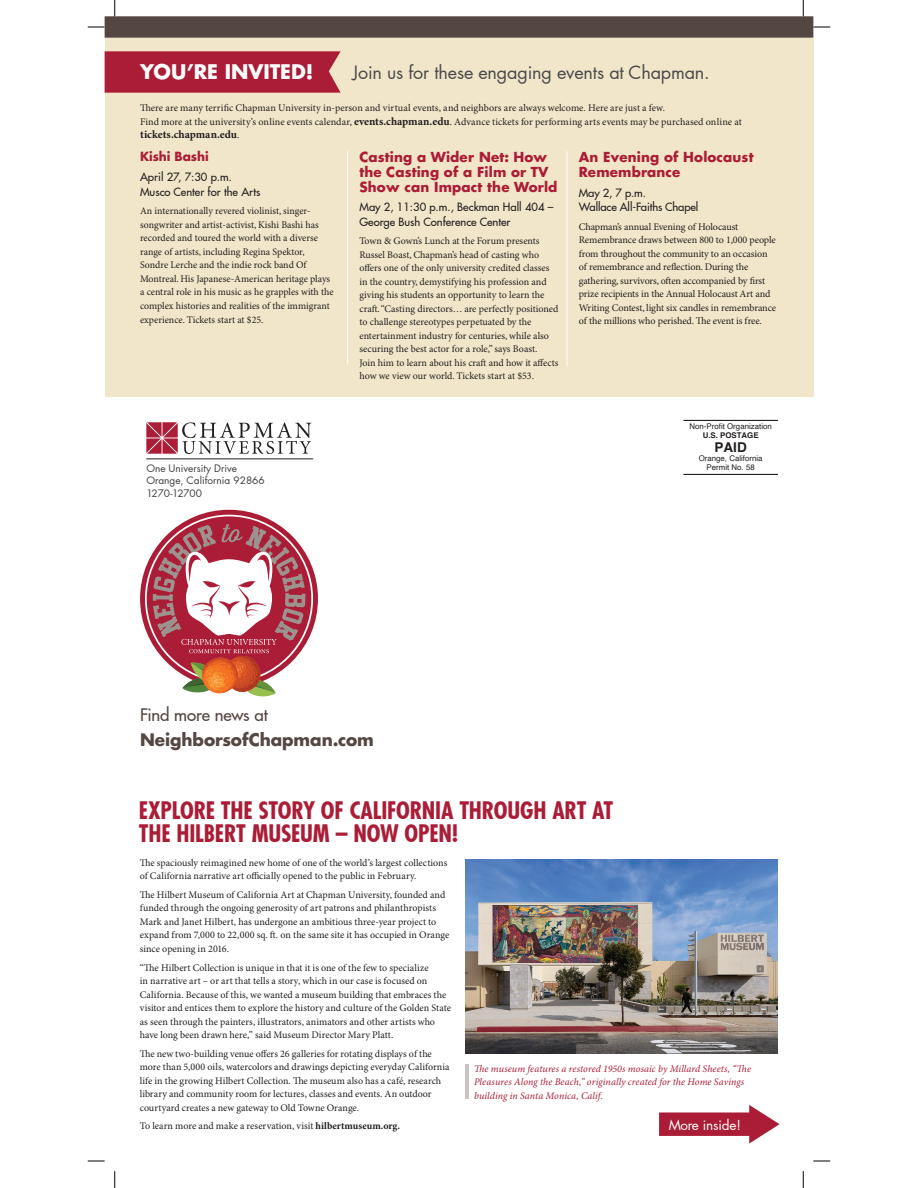
<style>
.page{position:relative;width:918px;height:1188px;background:#fff}
.page>*{position:absolute;margin:0;border:0;box-sizing:border-box;transform-origin:0 0}
.t1{font:700 condensed 23.7px/23.7px "Futura LT Pro";letter-spacing:-.01em;color:#ab1d36}
.t2{font:700 19.65px "Futura LT Pro";color:#fff}
.t3{font:18px "Futura LT Pro";letter-spacing:-.01em;color:#4a4a4c}
.t4{font:700 16.8px "Futura LT Pro";letter-spacing:-.005em;color:#544640}
.t5{font:500 16.8px "Futura LT Pro";letter-spacing:-.01em;color:#544640}
.t6{font:700 13.5px/14.5px "Futura LT Pro";letter-spacing:.01em;color:#ab1d36}
.t7{font:13.5px "Futura LT Pro";letter-spacing:-.01em;color:#fff}
.t8{font:700 13.5px "Helvetica";color:#231f20}
.t9{font:700 12.3px "Futura LT Pro";letter-spacing:-.005em;color:#ab1d36}
.t10{font:500 11.25px/14.7px "Futura LT Pro";color:#231f20}
.t11{font:700 11.25px "Minion Pro";letter-spacing:.005em;color:#231f20}
.t12{font:10.2px/13.5px "Minion Pro";color:#231f20}
.t13{font:italic 10.2px/13.5px "Minion Pro";letter-spacing:.01em;color:#ab1d36}
.t14{font:10.2px/12.3px "Futura LT Pro";color:#3f3f40}
.t15{font:7.8px/9px "Helvetica";color:#231f20;text-align:center}
.t16{font:700 7.8px "Helvetica";color:#231f20}
.s1{font-weight:700;font-size:11.25px}
.s2{font-weight:400;font-size:10.2px}
.s3{font-weight:700}
</style>
<div class="page">
<svg style="left:146px;top:422px;width:165px;height:32px"></svg>
<hr style="left:146px;top:459px;width:167px;height:1px;background:#231f20">
<svg style="left:659px;top:1105px;width:121px;height:39px"></svg>
<svg style="left:140px;top:510px;width:178px;height:187px"></svg>
<hr style="left:683px;top:420px;width:95px;height:1px;background:#231f20">
<hr style="left:683px;top:474px;width:95px;height:1px;background:#231f20">
<div style="left:105px;top:38px;width:708px;height:358px;background:#f1e6c9"></div>
<svg style="left:105px;top:51px;width:236px;height:42px"></svg>
<div style="left:105px;top:17px;width:708px;height:21px;background:#544640"></div>
<hr style="left:567px;top:151px;width:1px;height:215px;background:#fff">
<hr style="left:347px;top:151px;width:1px;height:213px;background:#fff">
<hr style="left:466px;top:1065px;width:3px;height:34px;background:#c9c2c0">
<img style="left:466px;top:859px;width:312px;height:194px">
<svg style="left:88px;top:26px;width:17px;height:2px"></svg>
<svg style="left:813px;top:26px;width:17px;height:2px"></svg>
<svg style="left:88px;top:1160px;width:17px;height:2px"></svg>
<svg style="left:813px;top:1160px;width:17px;height:2px"></svg>
<svg style="left:114px;top:0;width:1px;height:17px"></svg>
<svg style="left:114px;top:1171px;width:1px;height:17px"></svg>
<svg style="left:803px;top:0;width:1px;height:17px"></svg>
<svg style="left:803px;top:1171px;width:1px;height:17px"></svg>
<h2 class="t2" style="left:140px;top:63px;width:175px">YOU’RE INVITED!</h2>
<h3 class="t3" style="left:353px;top:64px;width:359px">Join us for these engaging events at Chapman.</h3>
<p class="t12" style="left:140px;top:102px;width:603px">There are many terrific Chapman University in-person and virtual events, and neighbors are always welcome. Here are just a few.<br>Find more at the university’s online events calendar, <span class="s1">events.chapman.edu</span>. Advance tickets for performing arts events may be purchased online at</p>
<p class="t11" style="left:140px;top:130px;width:101px">tickets.chapman.edu<span class="s2">.</span></p>
<p class="t9" style="left:140px;top:151px;width:70px">Kishi Bashi</p>
<p class="t10" style="left:140px;top:170px;width:122px">April 27, 7:30 p.m.<br>Musco Center for the Arts</p>
<p class="t12" style="left:140px;top:205px;width:195px">An internationally revered violinist, singer&shy;songwriter and artist-activist, Kishi Bashi has recorded and toured the world with a diverse range of artists, including Regina Spektor, Sondre Lerche and the indie rock band Of Montreal. His Japanese-American heritage plays a central role in his music as he grapples with the complex histories and realities of the immigrant</p>
<p class="t12" style="left:140px;top:314px;width:125px">experience. Tickets start at $25.</p>
<p class="t14" style="left:146px;top:463px;width:120px">One University Drive<br>Orange, California 92866<br>1270-12700</p>
<h3 class="t6" style="left:359px;top:151px;width:200px">Casting a Wider Net: How the Casting of a Film or TV<br>Show can Impact the World</h3>
<p class="t10" style="left:359px;top:200px;width:195px">May 2, 11:30 p.m., Beckman Hall 404 –<br>George Bush Conference Center</p>
<p class="t12" style="left:359px;top:235px;width:201px">Town &amp; Gown’s Lunch at the Forum presents Russel Boast, Chapman’s head of casting who offers one of the only university credited classes in the country, demystifying his profession and giving his students an opportunity to learn the craft. “Casting directors… are perfectly positioned to challenge stereotypes perpetuated by the entertainment industry for centuries, while also securing the best actor for a role,” says Boast.<br>Join him to learn about his craft and how it affects how we view our world. Tickets start at $53.</p>
<h3 class="t6" style="left:579px;top:151px;width:176px">An Evening of Holocaust<br>Remembrance</h3>
<p class="t10" style="left:579px;top:186px;width:121px">May 2, 7 p.m.<br>Wallace All-Faiths Chapel</p>
<p class="t12" style="left:579px;top:221px;width:199px">Chapman’s annual Evening of Holocaust Remembrance draws between 800 to 1,000 people from throughout the community to an occasion of remembrance and reflection. During the gathering, survivors, often accompanied by first prize recipients in the Annual Holocaust Art and Writing Contest, light six candles in remembrance of the millions who perished. The event is free.</p>
<p class="t15" style="left:690px;top:422px;width:84px">Non-Profit Organization</p>
<p class="t16" style="left:703px;top:432px;width:58px">U.S. POSTAGE</p>
<h3 class="t8" style="left:715px;top:442px;width:34px">PAID</h3>
<p class="t15" style="left:699px;top:455px;width:65px">Orange, California<br>Permit No. 58</p>
<h3 class="t5" style="left:140px;top:707px;width:129px">Find more news at</h3>
<h3 class="t4" style="left:140px;top:732px;width:235px">NeighborsofChapman.com</h3>
<h1 class="t1" style="left:139px;top:799px;width:476px">EXPLORE THE STORY OF CALIFORNIA THROUGH ART AT<br>THE HILBERT MUSEUM – NOW OPEN!</h1>
<p class="t12" style="left:140px;top:857px;width:309px">The spaciously reimagined new home of one of the world’s largest collections of California narrative art officially opened to the public in February.</p>
<p class="t12" style="left:140px;top:889px;width:311px">The Hilbert Museum of California Art at Chapman University, founded and funded through the ongoing generosity of art patrons and philanthropists Mark and Janet Hilbert, has undergone an ambitious three-year project to expand from 7,000 to 22,000 sq. ft. on the same site it has occupied in Orange since opening in 2016.</p>
<p class="t12" style="left:140px;top:961px;width:313px">“The Hilbert Collection is unique in that it is one of the few to specialize<br>in narrative art – or art that tells a story, which in our case is focused on California. Because of this, we wanted a museum building that embraces the visitor and entices them to explore the history and culture of the Golden State as seen through the painters, illustrators, animators and other artists who have long been drawn here,” said Museum Director Mary Platt.</p>
<p class="t12" style="left:140px;top:1047px;width:311px">The new two-building venue offers 26 galleries for rotating displays of the more than 5,000 oils, watercolors and drawings depicting everyday California life in the growing Hilbert Collection. The museum also has a café, research library and community room for lectures, classes and events. An outdoor courtyard creates a new gateway to Old Towne Orange.</p>
<p class="t12" style="left:140px;top:1120px;width:262px">To learn more and make a reservation, visit <span class="s3">hilbertmuseum.org.</span></p>
<p class="t13" style="left:474px;top:1063px;width:279px">The museum features a restored 1950s mosaic by Millard Sheets, “The<br>Pleasures Along the Beach,” originally created for the Home Savings building in Santa Monica, Calif.</p>
<h3 class="t7" style="left:669px;top:1119px;width:74px">More inside!</h3>
</div>
